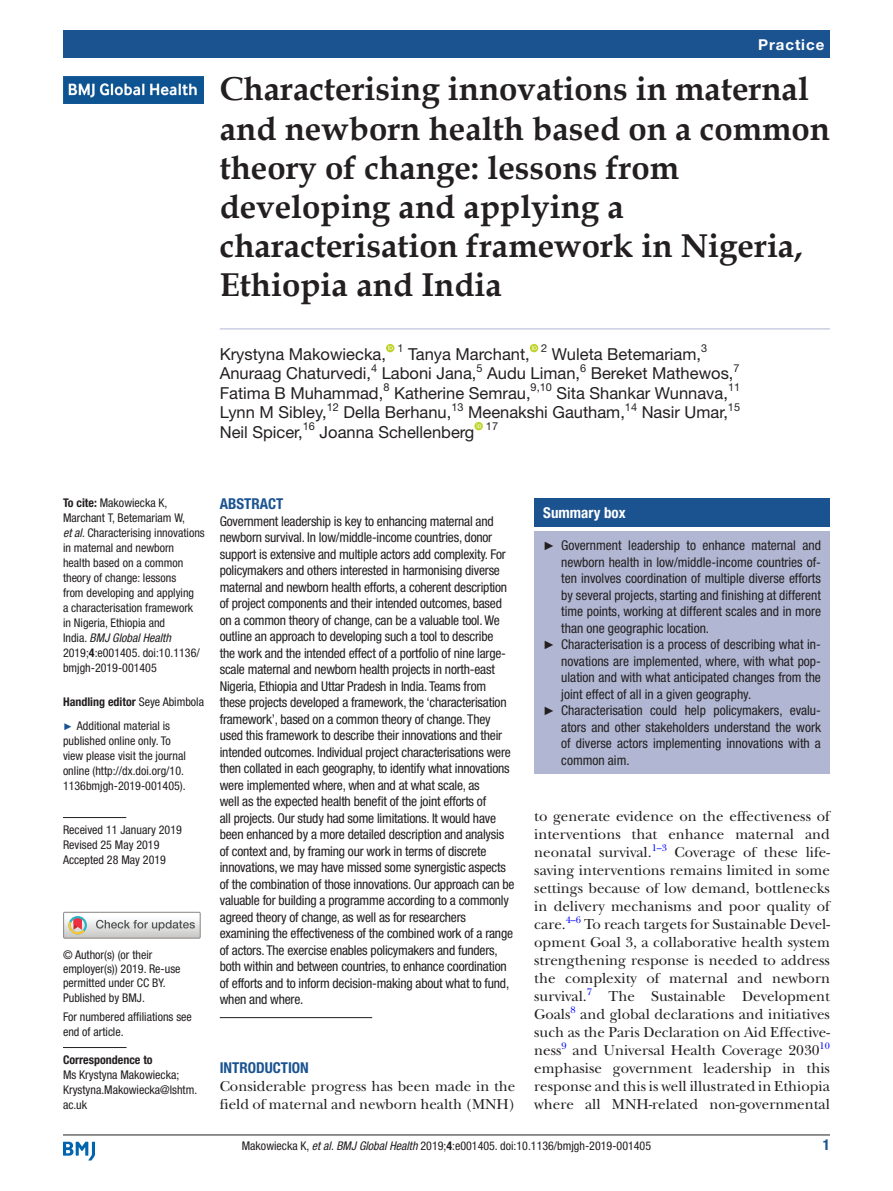
<style>
.page{position:relative;width:893px;height:1191px;background:#fff}
.page>*{position:absolute;margin:0;border:0;box-sizing:border-box;transform-origin:0 0}
.t1{font:700 33px/39px "Book Antiqua";color:#231f20}
.t2{font:16.5px "Helvetica Neue LT Std";color:#231f20}
.t3{font:15px/18px "New Baskerville";color:#231f20;text-align:justify}
.t4{font:700 condensed 15px "Helvetica Neue LT Std";color:#1b5391}
.t5{font:700 condensed 15px "Helvetica Neue LT Std";color:#fff}
.t6{font:700 15px "Helvetica Neue LT Std";letter-spacing:.065em;color:#fff}
.t7{font:condensed 13.5px/16.5px "Helvetica Neue LT Std";letter-spacing:-.015em;color:#231f20}
.t8{font:condensed 12px/15px "Helvetica Neue LT Std";color:#231f20}
.t9{font:700 condensed 12px "Helvetica Neue LT Std";color:#231f20}
.t10{font:10.95px "Helvetica Neue LT Std";color:#231f20}
.t11{font:9.9px "New Baskerville";color:#00f}
.s1{font-weight:700}
.s2{font-style:italic}
.s3{font-family:"Arial";font-stretch:normal;font-size:9.75px;color:#1b5391}
.s4{font-family:"Arial";font-stretch:normal;font-size:12px}
</style>
<div class="page">
<hr style="left:63px;top:1134px;width:767px;height:1px;background:#231f20">
<svg style="left:63px;top:1141px;width:32px;height:19px"></svg>
<div style="left:63px;top:911px;width:138px;height:27px;border:1px solid #969090"></div>
<svg style="left:64px;top:912px;width:136px;height:26px"></svg>
<hr style="left:220px;top:328px;width:610px;height:1px;background:#b1b7d3">
<svg style="left:386px;top:344px;width:8px;height:8px"></svg>
<svg style="left:530px;top:344px;width:8px;height:8px"></svg>
<svg style="left:474px;top:422px;width:9px;height:8px"></svg>
<div style="left:63px;top:31px;width:767px;height:27px;background:#1b5391"></div>
<hr style="left:63px;top:817px;width:63px;height:1px;background:#231f20">
<hr style="left:63px;top:1047px;width:64px;height:1px;background:#231f20">
<img style="left:63px;top:77px;width:141px;height:27px">
<hr style="left:220px;top:1017px;width:152px;height:1px;background:#231f20">
<div style="left:534px;top:498px;width:296px;height:29px;background:#1b5391"></div>
<div style="left:534px;top:531px;width:296px;height:242px;background:#b1b7d3"></div>
<p class="t6" style="left:758px;top:35px;width:68px">Practice</p>
<h1 class="t1" style="left:220px;top:70px;width:612px">Characterising innovations in maternal and newborn health based on a common theory of change: lessons from developing and applying a characterisation framework in Nigeria,<br>Ethiopia and India</h1>
<p class="t2" style="left:220px;top:344px;width:168px">Krystyna Makowiecka,</p>
<p class="t10" style="left:397px;top:342px;width:8px">1</p>
<p class="t2" style="left:408px;top:344px;width:123px">Tanya Marchant,</p>
<p class="t10" style="left:541px;top:342px;width:8px">2</p>
<p class="t2" style="left:552px;top:344px;width:151px">Wuleta Betemariam,</p>
<p class="t10" style="left:701px;top:342px;width:8px">3</p>
<p class="t2" style="left:220px;top:363px;width:153px">Anuraag Chaturvedi,</p>
<p class="t10" style="left:371px;top:361px;width:8px">4</p>
<p class="t2" style="left:382px;top:363px;width:96px">Laboni Jana,</p>
<p class="t10" style="left:476px;top:361px;width:8px">5</p>
<p class="t2" style="left:487px;top:363px;width:94px">Audu Liman,</p>
<p class="t10" style="left:580px;top:361px;width:8px">6</p>
<p class="t2" style="left:591px;top:363px;width:144px">Bereket Mathewos,</p>
<p class="t10" style="left:733px;top:361px;width:8px">7</p>
<p class="t2" style="left:220px;top:383px;width:165px">Fatima B Muhammad,</p>
<p class="t10" style="left:383px;top:381px;width:8px">8</p>
<p class="t2" style="left:394px;top:383px;width:138px">Katherine Semrau,</p>
<p class="t10" style="left:531px;top:381px;width:23px">9,10</p>
<p class="t2" style="left:556px;top:383px;width:173px">Sita Shankar Wunnava,</p>
<p class="t10" style="left:728px;top:381px;width:14px">11</p>
<p class="t2" style="left:220px;top:402px;width:108px">Lynn M Sibley,</p>
<p class="t10" style="left:327px;top:400px;width:14px">12</p>
<p class="t2" style="left:343px;top:402px;width:109px">Della Berhanu,</p>
<p class="t10" style="left:451px;top:400px;width:14px">13</p>
<p class="t2" style="left:468px;top:402px;width:158px">Meenakshi Gautham,</p>
<p class="t10" style="left:625px;top:400px;width:14px">14</p>
<p class="t2" style="left:642px;top:402px;width:88px">Nasir Umar,</p>
<p class="t10" style="left:728px;top:400px;width:14px">15</p>
<p class="t2" style="left:220px;top:422px;width:85px">Neil Spicer,</p>
<p class="t10" style="left:303px;top:420px;width:14px">16</p>
<p class="t2" style="left:320px;top:422px;width:156px">Joanna Schellenberg</p>
<p class="t10" style="left:486px;top:420px;width:14px">17</p>
<p class="t8" style="left:63px;top:495px;width:143px"><span class="s1">To cite:</span> Makowiecka K,<br>Marchant T, Betemariam W,<br><span class="s2">et al</span>. Characterising innovations in maternal and newborn<br>health based on a common theory of change: lessons<br>from developing and applying<br>a characterisation framework<br>in Nigeria, Ethiopia and<br>India. <span class="s2">BMJ Global Health<br></span>2019;<span class="s1">4</span>:e001405. doi:10.1136/ bmjgh-2019-001405</p>
<p class="t8" style="left:63px;top:690px;width:143px;line-height:24px"><span class="s1">Handling editor</span> Seye Abimbola <span class="s3">►</span> Additional material is</p>
<p class="t8" style="left:63px;top:733px;width:124px">published online only. To view please visit the journal online (http://dx.doi.org/10.<br>1136bmjgh-2019-001405).</p>
<p class="t8" style="left:63px;top:822px;width:120px">Received 11 January 2019<br>Revised 25 May 2019<br>Accepted 28 May 2019</p>
<p class="t8" style="left:63px;top:947px;width:119px;line-height:14.4px">© Author(s) (or their employer(s)) 2019. Re-use permitted under CC BY.<br>Published by BMJ.</p>
<p class="t8" style="left:63px;top:1009px;width:130px">For numbered affiliations see end of article.</p>
<p class="t9" style="left:63px;top:1052px;width:91px">Correspondence to</p>
<p class="t8" style="left:63px;top:1067px;width:136px">Ms Krystyna Makowiecka;<br>Krystyna.Makowiecka@lshtm. ac.uk</p>
<p class="t4" style="left:220px;top:495px;width:65px">ABSTRACT</p>
<p class="t7" style="left:220px;top:513px;width:296px">Government leadership is key to enhancing maternal and newborn survival. In low/middle-income countries, donor support is extensive and multiple actors add complexity. For policymakers and others interested in harmonising diverse maternal and newborn health efforts, a coherent description of project components and their intended outcomes, based on a common theory of change, can be a valuable tool. We outline an approach to developing such a tool to describe<br>the work and the intended effect of a portfolio of nine large&shy;scale maternal and newborn health projects in north-east Nigeria, Ethiopia and Uttar Pradesh in India. Teams from these projects developed a framework, the ‘characterisation framework’, based on a common theory of change. They used this framework to describe their innovations and their intended outcomes. Individual project characterisations were then collated in each geography, to identify what innovations were implemented where, when and at what scale, as<br>well as the expected health benefit of the joint efforts of<br>all projects. Our study had some limitations. It would have been enhanced by a more detailed description and analysis of context and, by framing our work in terms of discrete innovations, we may have missed some synergistic aspects of the combination of those innovations. Our approach can be valuable for building a programme according to a commonly agreed theory of change, as well as for researchers examining the effectiveness of the combined work of a range of actors. The exercise enables policymakers and funders, both within and between countries, to enhance coordination of efforts and to inform decision-making about what to fund, when and where.</p>
<p class="t4" style="left:220px;top:1059px;width:91px">Introduction</p>
<p class="t3" style="left:220px;top:1077px;width:297px">Considerable progress has been made in the field of maternal and newborn health (MNH)</p>
<p class="t5" style="left:543px;top:504px;width:84px">Summary box</p>
<p class="t7" style="left:543px;top:537px;width:279px"><span class="s4">►</span> Government leadership to enhance maternal and</p>
<p class="t7" style="left:561px;top:553px;width:261px">newborn health in low/middle-income countries of-</p>
<p class="t7" style="left:561px;top:570px;width:261px">ten involves coordination of multiple diverse efforts</p>
<p class="t7" style="left:561px;top:586px;width:261px">by several projects, starting and finishing at different</p>
<p class="t7" style="left:561px;top:603px;width:261px">time points, working at different scales and in more</p>
<p class="t7" style="left:561px;top:619px;width:149px">than one geographic location.</p>
<p class="t7" style="left:543px;top:636px;width:279px"><span class="s4">►</span> Characterisation is a process of describing what in-</p>
<p class="t7" style="left:561px;top:652px;width:261px">novations are implemented, where, with what pop-</p>
<p class="t7" style="left:561px;top:669px;width:261px">ulation and with what anticipated changes from the</p>
<p class="t7" style="left:561px;top:685px;width:191px">joint effect of all in a given geography.</p>
<p class="t7" style="left:543px;top:702px;width:279px"><span class="s4">►</span> Characterisation could help policymakers, evalu-</p>
<p class="t7" style="left:561px;top:718px;width:261px">ators and other stakeholders understand the work</p>
<p class="t7" style="left:561px;top:735px;width:261px">of diverse actors implementing innovations with a</p>
<p class="t7" style="left:561px;top:751px;width:70px">common aim.</p>
<p class="t3" style="left:534px;top:807px;width:297px">to generate evidence on the effectiveness of interventions that enhance maternal and neonatal survival.<sup>1–3</sup></p>
<p class="t3" style="left:534px;top:843px;width:297px;text-indent:140px">Coverage of these life&shy;saving interventions remains limited in some settings because of low demand, bottlenecks in delivery mechanisms and poor quality of care.</p>
<p class="t11" style="left:566px;top:913px;width:17px">4–6</p>
<p class="t3" style="left:534px;top:915px;width:297px;text-indent:50px">To reach targets for Sustainable Devel&shy;opment Goal 3, a collaborative health system strengthening response is needed to address the complexity of maternal and newborn survival.</p>
<p class="t11" style="left:587px;top:985px;width:7px">7</p>
<p class="t3" style="left:608px;top:987px;width:223px">The Sustainable Development</p>
<p class="t3" style="left:534px;top:1005px;width:38px">Goals</p>
<p class="t11" style="left:571px;top:1003px;width:7px">8</p>
<p class="t3" style="left:534px;top:1005px;width:297px;text-indent:46px">and global declarations and initiatives such as the Paris Declaration on Aid Effective&shy;ness</p>
<p class="t11" style="left:562px;top:1039px;width:7px">9</p>
<p class="t3" style="left:573px;top:1041px;width:249px">and Universal Health Coverage 2030</p>
<p class="t11" style="left:820px;top:1039px;width:12px">10</p>
<p class="t3" style="left:534px;top:1059px;width:297px">emphasise government leadership in this response and this is well illustrated in Ethiopia where all MNH-related non-governmental</p>
<p class="t8" style="left:242px;top:1137px;width:411px">Makowiecka K, <span class="s2">et al</span>. <span class="s2">BMJ Global Health</span> 2019;<span class="s1">4</span>:e001405. doi:10.1136/bmjgh-2019-001405</p>
<p class="t4" style="left:823px;top:1135px;width:9px">1</p>
</div>
